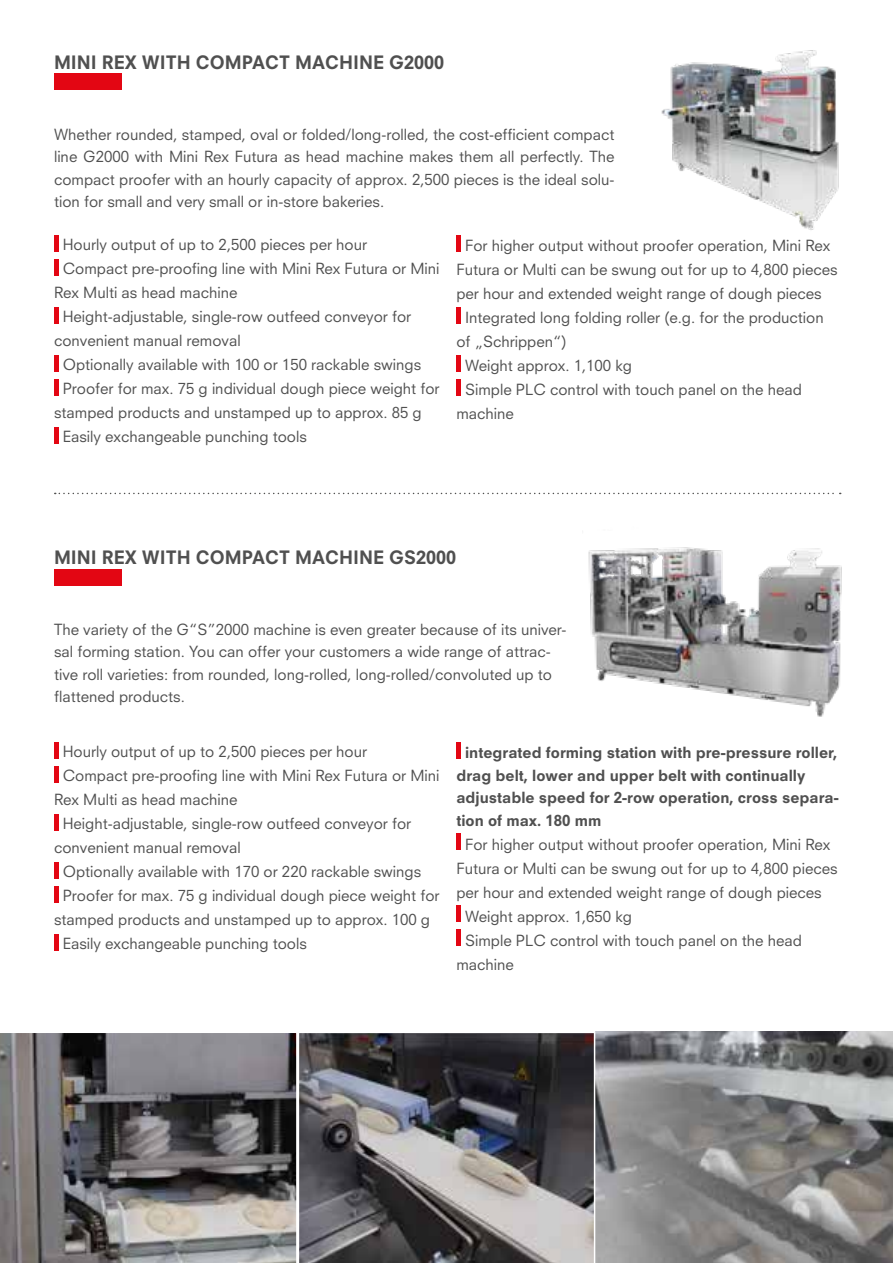
<style>
.page{position:relative;width:893px;height:1263px;background:#fff}
.page>*{position:absolute;margin:0;border:0;box-sizing:border-box;transform-origin:0 0}
.t1{font:800 18px "Neuzeit S";color:#505050}
.t2{font:15px/22.5px "Neuzeit S";color:#505050;text-align:justify}
.t3{font:800 15px/22.5px "Neuzeit S";color:#505050}
</style>
<div class="page">
<img style="left:661px;top:50px;width:178px;height:180px">
<div style="left:54px;top:74px;width:68px;height:16px;background:#e30613"></div>
<hr style="left:54px;top:235px;width:4px;height:16px;background:#e30613">
<hr style="left:54px;top:259px;width:4px;height:16px;background:#e30613">
<hr style="left:54px;top:307px;width:4px;height:16px;background:#e30613">
<hr style="left:54px;top:355px;width:4px;height:16px;background:#e30613">
<hr style="left:54px;top:379px;width:4px;height:16px;background:#e30613">
<hr style="left:54px;top:427px;width:4px;height:16px;background:#e30613">
<div style="left:456px;top:235px;width:5px;height:16px;background:#e30613"></div>
<div style="left:456px;top:307px;width:5px;height:16px;background:#e30613"></div>
<div style="left:456px;top:355px;width:5px;height:16px;background:#e30613"></div>
<div style="left:456px;top:379px;width:5px;height:16px;background:#e30613"></div>
<img style="left:585px;top:492px;width:257px;height:225px">
<div style="left:54px;top:569px;width:68px;height:16px;background:#e30613"></div>
<hr style="left:54px;top:742px;width:4px;height:16px;background:#e30613">
<hr style="left:54px;top:766px;width:4px;height:16px;background:#e30613">
<hr style="left:54px;top:814px;width:4px;height:16px;background:#e30613">
<hr style="left:54px;top:862px;width:4px;height:16px;background:#e30613">
<hr style="left:54px;top:886px;width:4px;height:16px;background:#e30613">
<hr style="left:54px;top:934px;width:4px;height:16px;background:#e30613">
<div style="left:456px;top:742px;width:5px;height:16px;background:#e30613"></div>
<div style="left:456px;top:833px;width:5px;height:17px;background:#e30613"></div>
<div style="left:456px;top:905px;width:5px;height:17px;background:#e30613"></div>
<div style="left:456px;top:929px;width:5px;height:17px;background:#e30613"></div>
<img style="left:595px;top:1031px;width:298px;height:232px">
<svg style="left:0;top:1033px;width:297px;height:230px;background:#716e70"></svg>
<svg style="left:299px;top:1033px;width:295px;height:230px;background:#5e5c5f"></svg>
<svg style="left:55px;top:493px;width:786px;height:1px"></svg>
<p class="t1" style="left:54px;top:51px;width:392px">MINI REX WITH COMPACT MACHINE G2000</p>
<p class="t2" style="left:54px;top:123px;width:562px">Whether rounded, stamped, oval or folded/long-rolled, the cost-efficient compact line G2000 with Mini Rex Futura as head machine makes them all perfectly. The compact proofer with an hourly capacity of approx. 2,500 pieces is the ideal solu&shy;tion for small and very small or in-store bakeries.</p>
<p class="t2" style="left:63px;top:233px;width:306px">Hourly output of up to 2,500 pieces per hour</p>
<p class="t2" style="left:63px;top:257px;width:378px">Compact pre-proofing line with Mini Rex Futura or Mini</p>
<p class="t2" style="left:54px;top:281px;width:185px">Rex Multi as head machine</p>
<p class="t2" style="left:63px;top:305px;width:350px">Height-adjustable, single-row outfeed conveyor for</p>
<p class="t2" style="left:54px;top:329px;width:188px">convenient manual removal</p>
<p class="t2" style="left:63px;top:353px;width:360px">Optionally available with 100 or 150 rackable swings</p>
<p class="t2" style="left:63px;top:377px;width:378px">Proofer for max. 75 g individual dough piece weight for</p>
<p class="t2" style="left:54px;top:401px;width:369px">stamped products and unstamped up to approx. 85 g</p>
<p class="t2" style="left:63px;top:425px;width:246px">Easily exchangeable punching tools</p>
<p class="t2" style="left:465px;top:234px;width:367px">For higher output without proofer operation, Mini Rex</p>
<p class="t2" style="left:456px;top:258px;width:383px">Futura or Multi can be swung out for up to 4,800 pieces</p>
<p class="t2" style="left:456px;top:282px;width:367px">per hour and extended weight range of dough pieces</p>
<p class="t2" style="left:465px;top:306px;width:360px">Integrated long folding roller (e.g. for the production</p>
<p class="t2" style="left:456px;top:330px;width:112px">of „Schrippen“)</p>
<p class="t2" style="left:465px;top:354px;width:169px">Weight approx. 1,100 kg</p>
<p class="t2" style="left:465px;top:378px;width:338px">Simple PLC control with touch panel on the head</p>
<p class="t2" style="left:456px;top:402px;width:59px">machine</p>
<p class="t1" style="left:54px;top:546px;width:404px">MINI REX WITH COMPACT MACHINE GS2000</p>
<p class="t2" style="left:54px;top:618px;width:514px;text-align:left">The variety of the G“S”2000 machine is even greater because of its univer&shy;sal forming station. You can offer your customers a wide range of attrac&shy;tive roll varieties: from rounded, long-rolled, long-rolled/convoluted up to flattened products.</p>
<p class="t2" style="left:63px;top:740px;width:306px">Hourly output of up to 2,500 pieces per hour</p>
<p class="t2" style="left:63px;top:764px;width:378px">Compact pre-proofing line with Mini Rex Futura or Mini</p>
<p class="t2" style="left:54px;top:788px;width:185px">Rex Multi as head machine</p>
<p class="t2" style="left:63px;top:812px;width:350px">Height-adjustable, single-row outfeed conveyor for</p>
<p class="t2" style="left:54px;top:836px;width:188px">convenient manual removal</p>
<p class="t2" style="left:63px;top:860px;width:360px">Optionally available with 170 or 220 rackable swings</p>
<p class="t2" style="left:63px;top:884px;width:378px">Proofer for max. 75 g individual dough piece weight for</p>
<p class="t2" style="left:54px;top:908px;width:378px">stamped products and unstamped up to approx. 100 g</p>
<p class="t2" style="left:63px;top:932px;width:246px">Easily exchangeable punching tools</p>
<p class="t3" style="left:456px;top:741px;width:384px;text-indent:9px">integrated forming station with pre-pressure roller, drag belt, lower and upper belt with continually adjustable speed for 2-row operation, cross separa&shy;tion of max. 180 mm</p>
<p class="t2" style="left:465px;top:833px;width:367px">For higher output without proofer operation, Mini Rex</p>
<p class="t2" style="left:456px;top:857px;width:383px">Futura or Multi can be swung out for up to 4,800 pieces</p>
<p class="t2" style="left:456px;top:881px;width:367px">per hour and extended weight range of dough pieces</p>
<p class="t2" style="left:465px;top:905px;width:169px">Weight approx. 1,650 kg</p>
<p class="t2" style="left:465px;top:929px;width:338px">Simple PLC control with touch panel on the head</p>
<p class="t2" style="left:456px;top:953px;width:59px">machine</p>
</div>
